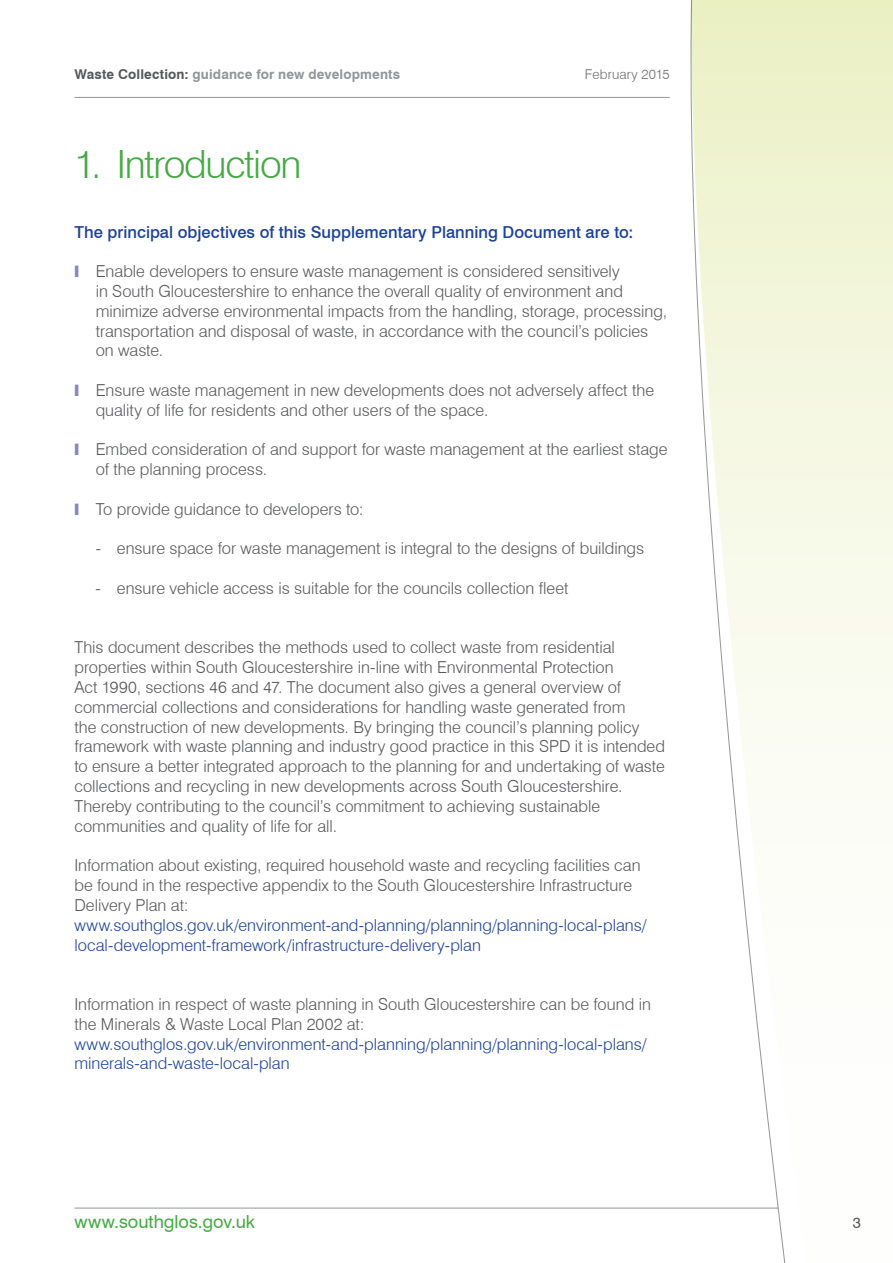
<style>
.page{position:relative;width:893px;height:1263px;background:#fff}
.page>*{position:absolute;margin:0;border:0;box-sizing:border-box;transform-origin:0 0}
.t1{font:300 39px "Swiss 721 BT";letter-spacing:-.035em;color:#44aa42}
.t2{font:18px "Swiss 721 BT";color:#44aa42}
.t3{font:300 16.5px/19.8px "Swiss 721 BT";color:#57585a}
.t4{font:300 16.5px/19.8px "Swiss 721 BT";color:#1b4299}
.t5{font:500 16.5px "Swiss 721 BT";letter-spacing:.005em;color:#1b4299}
.t6{font:15px "Swiss 721 BT";color:#57585a}
.t7{font:700 13.5px "Swiss 721 BT";letter-spacing:.01em;color:#939598}
.t8{font:300 13.5px "Swiss 721 BT";letter-spacing:.01em;color:#6c6d70}
.s1{color:#57585a}
.s2{color:#8389c1}
</style>
<div class="page">
<svg style="left:787px;top:0;width:106px;height:796px"></svg>
<hr style="left:74px;top:1208px;width:704px;height:1px;background:#939598">
<hr style="left:74px;top:97px;width:596px;height:1px;background:#939598">
<svg style="left:687px;top:0;width:100px;height:1263px"></svg>
<p class="t7" style="left:74px;top:66px;width:327px"><span class="s1">Waste Collection:</span> guidance for new developments</p>
<p class="t8" style="left:585px;top:66px;width:86px">February 2015</p>
<h1 class="t1" style="left:74px;top:141px;width:229px">1. Introduction</h1>
<p class="t5" style="left:74px;top:222px;width:561px">The principal objectives of this Supplementary Planning Document are to:</p>
<p class="t3" style="left:96px;top:261px;width:573px;text-indent:-21px"><span class="s2">❙</span> Enable developers to ensure waste management is considered sensitively<br>in South Gloucestershire to enhance the overall quality of environment and minimize adverse environmental impacts from the handling, storage, processing, transportation and disposal of waste, in accordance with the council’s policies on waste.</p>
<p class="t3" style="left:96px;top:380px;width:560px;text-indent:-21px"><span class="s2">❙</span> Ensure waste management in new developments does not adversely affect the quality of life for residents and other users of the space.</p>
<p class="t3" style="left:96px;top:440px;width:573px;text-indent:-21px"><span class="s2">❙</span> Embed consideration of and support for waste management at the earliest stage of the planning process.</p>
<p class="t3" style="left:74px;top:499px;width:291px"><span class="s2">❙</span> To provide guidance to developers to:</p>
<p class="t3" style="left:96px;top:539px;width:550px">- ensure space for waste management is integral to the designs of buildings</p>
<p class="t3" style="left:96px;top:578px;width:474px">- ensure vehicle access is suitable for the councils collection fleet</p>
<p class="t3" style="left:74px;top:638px;width:592px">This document describes the methods used to collect waste from residential properties within South Gloucestershire in-line with Environmental Protection<br>Act 1990, sections 46 and 47. The document also gives a general overview of commercial collections and considerations for handling waste generated from<br>the construction of new developments. By bringing the council’s planning policy framework with waste planning and industry good practice in this SPD it is intended to ensure a better integrated approach to the planning for and undertaking of waste collections and recycling in new developments across South Gloucestershire.<br>Thereby contributing to the council’s commitment to achieving sustainable communities and quality of life for all.</p>
<p class="t3" style="left:74px;top:855px;width:568px">Information about existing, required household waste and recycling facilities can be found in the respective appendix to the South Gloucestershire Infrastructure<br>Delivery Plan at:</p>
<p class="t4" style="left:74px;top:915px;width:574px">www.southglos.gov.uk/environment-and-planning/planning/planning-local-plans/ local-development-framework/infrastructure-delivery-plan</p>
<p class="t3" style="left:74px;top:994px;width:578px">Information in respect of waste planning in South Gloucestershire can be found in the Minerals &amp; Waste Local Plan 2002 at:</p>
<p class="t4" style="left:74px;top:1034px;width:574px">www.southglos.gov.uk/environment-and-planning/planning/planning-local-plans/ minerals-and-waste-local-plan</p>
<p class="t2" style="left:74px;top:1210px;width:182px">www.southglos.gov.uk</p>
<p class="t6" style="left:853px;top:1213px;width:10px">3</p>
</div>
